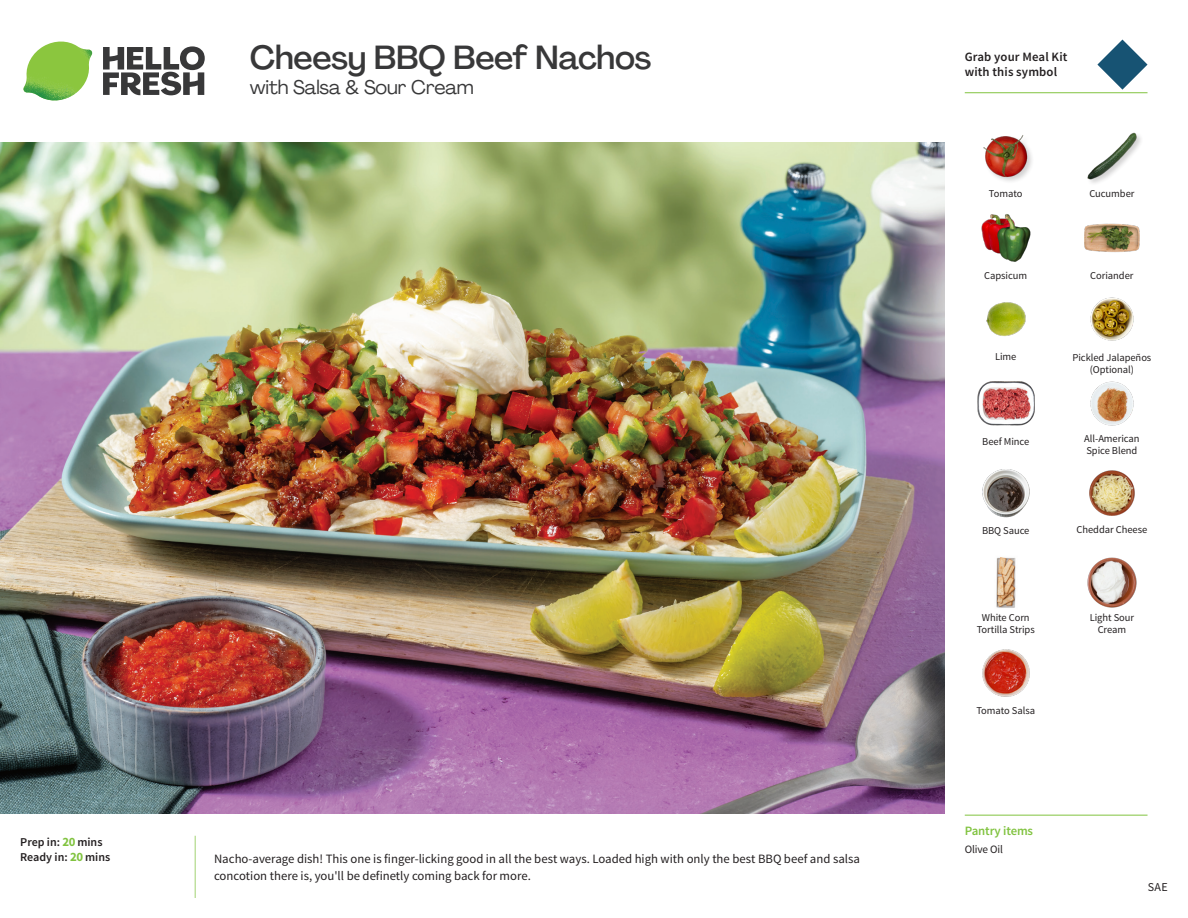
<style>
.page{position:relative;width:1188px;height:918px;background:#fff}
.page>*{position:absolute;margin:0;border:0;box-sizing:border-box;transform-origin:0 0}
._15_Titel_UK{font:500 33px "Agrandir";letter-spacing:-.015em;color:#383839}
._15_Titel_UK-2{font:19.5px "Agrandir";letter-spacing:-.01em;color:#383839}
.Step_6_Text_AU{font:12.75px/16.5px "Source Sans Pro";color:#231f20}
.t1{font:600 12.75px/15px "Source Sans Pro";letter-spacing:.01em;color:#231f20}
._04_Headers_Front{font:600 12.75px "Source Sans Pro";letter-spacing:-.01em;color:#81c340}
._04_Intro{font:600 12px "Source Sans Pro";color:#231f20}
.t2{font:12px "Source Sans Pro";color:#231f20}
._05_Pantry{font:11.25px "Source Sans Pro";letter-spacing:-.01em;color:#231f20}
._18_FRONT_ingredients{font:10.5px/12px "Source Sans Pro";letter-spacing:-.005em;color:#231f20;text-align:center}
.s1{font-weight:700;font-size:12.75px;color:#81c340}
</style>
<div class="page">
<svg style="left:103px;top:46px;width:102px;height:49px"></svg>
<img style="left:23px;top:42px;width:69px;height:59px">
<img style="left:0;top:142px;width:945px;height:672px">
<svg style="left:1097px;top:40px;width:51px;height:50px"></svg>
<img style="left:1090px;top:297px;width:44px;height:44px">
<img style="left:1090px;top:381px;width:44px;height:45px">
<img style="left:977px;top:381px;width:57px;height:45px">
<img style="left:982px;top:469px;width:48px;height:49px">
<img style="left:1087px;top:557px;width:50px;height:51px">
<img style="left:996px;top:557px;width:20px;height:51px">
<img style="left:982px;top:649px;width:48px;height:48px">
<img style="left:986px;top:302px;width:40px;height:34px">
<img style="left:981px;top:214px;width:50px;height:48px">
<img style="left:1084px;top:223px;width:56px;height:30px">
<img style="left:983px;top:135px;width:49px;height:46px">
<img style="left:1087px;top:132px;width:54px;height:51px">
<img style="left:1089px;top:470px;width:46px;height:46px">
<hr style="left:965px;top:815px;width:183px;height:1px;background:#81c340">
<hr style="left:965px;top:92px;width:183px;height:1px;background:#81c340">
<p class="_15_Titel_UK" style="left:250px;top:37px;width:403px">Cheesy BBQ Beef Nachos</p>
<p class="_15_Titel_UK-2" style="left:250px;top:75px;width:225px">with Salsa &amp; Sour Cream</p>
<p class="_04_Intro" style="left:20px;top:835px;width:84px">Prep in: <span class="s1">20</span> mins</p>
<p class="_04_Intro" style="left:20px;top:850px;width:91px">Ready in: <span class="s1">20</span> mins</p>
<p class="Step_6_Text_AU" style="left:214px;top:851px;width:647px">Nacho-average dish! This one is finger-licking good in all the best ways. Loaded high with only the best BBQ beef and salsa concotion there is, you'll be definetly coming back for more.</p>
<p class="t1" style="left:965px;top:50px;width:104px">Grab your Meal Kit with this symbol</p>
<p class="_18_FRONT_ingredients" style="left:989px;top:188px;width:35px">Tomato</p>
<p class="_18_FRONT_ingredients" style="left:1089px;top:188px;width:47px">Cucumber</p>
<p class="_18_FRONT_ingredients" style="left:984px;top:270px;width:45px">Capsicum</p>
<p class="_18_FRONT_ingredients" style="left:1090px;top:270px;width:45px">Coriander</p>
<p class="_18_FRONT_ingredients" style="left:995px;top:351px;width:23px">Lime</p>
<p class="_18_FRONT_ingredients" style="left:1072px;top:352px;width:80px">Pickled Jalapeños (Optional)</p>
<p class="_18_FRONT_ingredients" style="left:982px;top:435px;width:48px">Beef Mince</p>
<p class="_18_FRONT_ingredients" style="left:1084px;top:433px;width:57px;text-align:left">All-American<br>Spice Blend</p>
<p class="_18_FRONT_ingredients" style="left:982px;top:525px;width:49px">BBQ Sauce</p>
<p class="_18_FRONT_ingredients" style="left:1077px;top:523px;width:72px">Cheddar Cheese</p>
<p class="_18_FRONT_ingredients" style="left:977px;top:612px;width:60px">White Corn<br>Tortilla Strips</p>
<p class="_18_FRONT_ingredients" style="left:976px;top:705px;width:60px">Tomato Salsa</p>
<p class="_04_Headers_Front" style="left:965px;top:822px;width:70px">Pantry items</p>
<p class="_05_Pantry" style="left:965px;top:842px;width:40px">Olive Oil</p>
<p class="_18_FRONT_ingredients" style="left:1090px;top:612px;width:46px">Light Sour<br>Cream</p>
<p class="t2" style="left:1148px;top:879px;width:21px">SAE</p>
</div>
